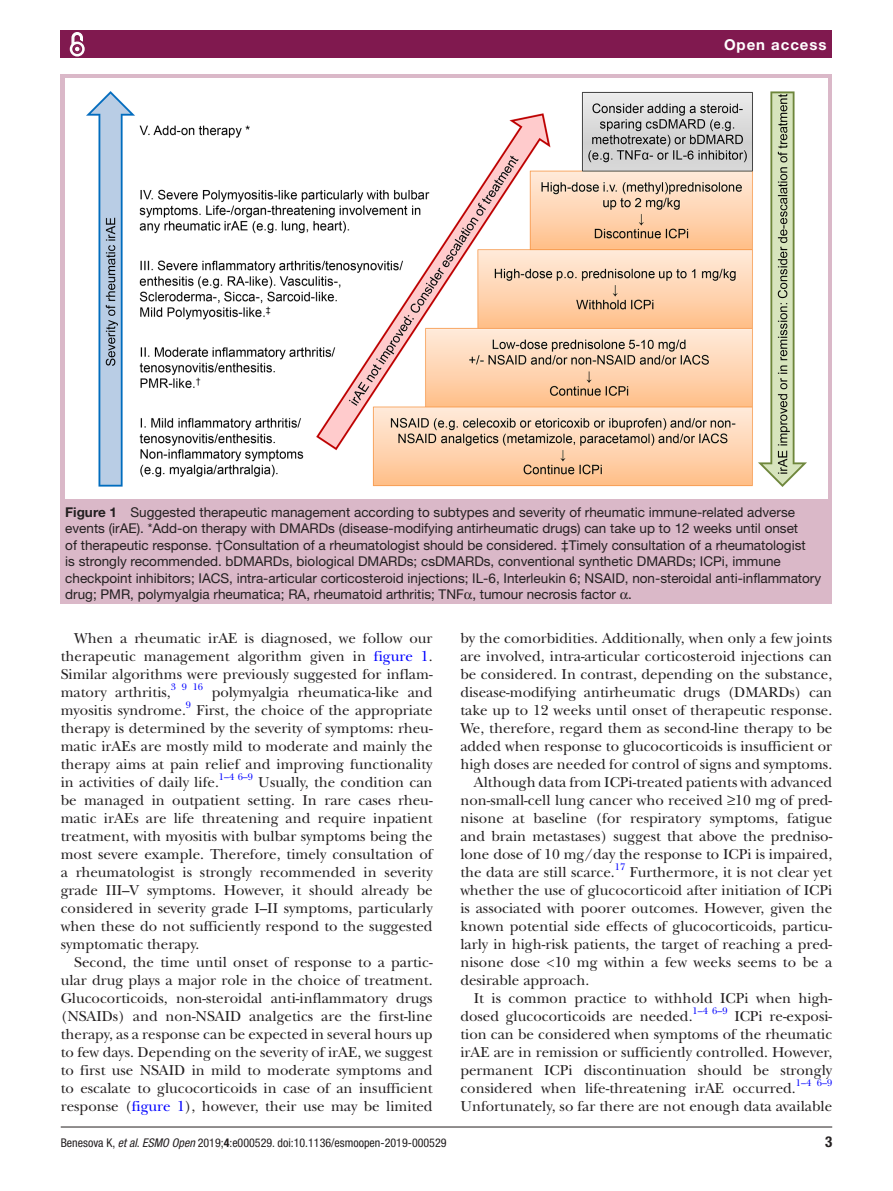
<style>
.page{position:relative;width:893px;height:1191px;background:#fff}
.page>*{position:absolute;margin:0;border:0;box-sizing:border-box;transform-origin:0 0}
.t1{font:15px/18px "New Baskerville";color:#231f20;text-align:justify}
.t2{font:700 15px "Helvetica Neue LT Std";letter-spacing:.065em;color:#fff}
.t3{font:700 condensed 15px "Helvetica Neue LT Std";color:#231f20}
.t4{font:13.5px/16.5px "Helvetica Neue LT Std";color:#231f20}
.t5{font:condensed 12px "Helvetica Neue LT Std";color:#231f20}
.t6{font:9.9px "New Baskerville";color:#00f}
.s1{font-weight:700}
.s2{color:#00f}
.s3{font-style:italic}
</style>
<div class="page">
<div style="left:61px;top:31px;width:771px;height:27px;background:#80194f"></div>
<svg style="left:69px;top:32px;width:16px;height:25px"></svg>
<div style="left:74px;top:45px;width:7px;height:8px;border:1px solid #80194f;border-radius:50%"></div>
<hr style="left:61px;top:1126px;width:771px;height:1px;background:#231f20">
<div style="left:61px;top:74px;width:771px;height:530px;background:#dab8c8"></div>
<div style="left:65px;top:79px;width:763px;height:420px;background:#fff"></div>
<img style="left:86px;top:91px;width:720px;height:395px">
<p class="t2" style="left:724px;top:35px;width:104px">Open access</p>
<p class="t4" style="left:65px;top:503px;width:757px"><span class="s1">Figure 1</span> Suggested therapeutic management according to subtypes and severity of rheumatic immune-related adverse events (irAE). *Add-on therapy with DMARDs (disease-modifying antirheumatic drugs) can take up to 12 weeks until onset<br>of therapeutic response. †Consultation of a rheumatologist should be considered. ‡Timely consultation of a rheumatologist<br>is strongly recommended. bDMARDs, biological DMARDs; csDMARDs, conventional synthetic DMARDs; ICPi, immune checkpoint inhibitors; IACS, intra-articular corticosteroid injections; IL-6, Interleukin 6; NSAID, non-steroidal anti-inflammatory drug; PMR, polymyalgia rheumatica; RA, rheumatoid arthritis; TNF , tumour necrosis factor .</p>
<p class="t1" style="left:61px;top:629px;width:373px;text-indent:14px">When a rheumatic irAE is diagnosed, we follow our therapeutic management algorithm given in <span class="s2">figure 1</span>.<br>Similar algorithms were previously suggested for inflam&shy;matory arthritis,</p>
<p class="t1" style="left:460px;top:629px;width:373px">by the comorbidities. Additionally, when only a few joints</p>
<p class="t1" style="left:460px;top:647px;width:373px">are involved, intra-articular corticosteroid injections can</p>
<p class="t1" style="left:460px;top:665px;width:373px">be considered. In contrast, depending on the substance,</p>
<p class="t1" style="left:460px;top:683px;width:373px">disease-modifying antirheumatic drugs (DMARDs) can</p>
<p class="t1" style="left:460px;top:701px;width:373px">take up to 12 weeks until onset of therapeutic response.</p>
<p class="t1" style="left:460px;top:719px;width:373px">We, therefore, regard them as second-line therapy to be</p>
<p class="t1" style="left:460px;top:737px;width:373px">added when response to glucocorticoids is insufficient or</p>
<p class="t1" style="left:460px;top:755px;width:373px">high doses are needed for control of signs and symptoms.</p>
<p class="t1" style="left:474px;top:773px;width:360px">Although data from ICPi-treated patients with advanced</p>
<p class="t1" style="left:460px;top:791px;width:373px">non-small-cell lung cancer who received ≥10 mg of pred-</p>
<p class="t1" style="left:460px;top:809px;width:373px">nisone at baseline (for respiratory symptoms, fatigue</p>
<p class="t1" style="left:460px;top:827px;width:373px">and brain metastases) suggest that above the predniso-</p>
<p class="t1" style="left:460px;top:845px;width:373px">lone dose of 10 mg/day the response to ICPi is impaired,</p>
<p class="t1" style="left:460px;top:863px;width:156px">the data are still scarce.</p>
<p class="t6" style="left:171px;top:681px;width:34px">3 9 16</p>
<p class="t1" style="left:212px;top:683px;width:222px">polymyalgia rheumatica-like and</p>
<p class="t1" style="left:61px;top:701px;width:127px">myositis syndrome.</p>
<p class="t6" style="left:186px;top:699px;width:7px">9</p>
<p class="t1" style="left:61px;top:701px;width:373px;text-indent:136px">First, the choice of the appropriate therapy is determined by the severity of symptoms: rheu&shy;matic irAEs are mostly mild to moderate and mainly the therapy aims at pain relief and improving functionality in activities of daily life.</p>
<p class="t6" style="left:219px;top:771px;width:36px">1–4 6–9</p>
<p class="t1" style="left:61px;top:773px;width:373px;text-indent:198px">Usually, the condition can be managed in outpatient setting. In rare cases rheu&shy;matic irAEs are life threatening and require inpatient treatment, with myositis with bulbar symptoms being the most severe example. Therefore, timely consultation of a rheumatologist is strongly recommended in severity grade III–V symptoms. However, it should already be considered in severity grade I–II symptoms, particularly when these do not sufficiently respond to the suggested symptomatic therapy.</p>
<p class="t1" style="left:61px;top:953px;width:373px;text-indent:14px">Second, the time until onset of response to a partic&shy;ular drug plays a major role in the choice of treatment.<br>Glucocorticoids, non-steroidal anti-inflammatory drugs (NSAIDs) and non-NSAID analgetics are the first-line therapy, as a response can be expected in several hours up to few days. Depending on the severity of irAE, we suggest to first use NSAID in mild to moderate symptoms and to escalate to glucocorticoids in case of an insufficient response (<span class="s2">figure 1</span>), however, their use may be limited</p>
<p class="t6" style="left:615px;top:861px;width:12px">17</p>
<p class="t1" style="left:460px;top:863px;width:373px;text-indent:169px">Furthermore, it is not clear yet whether the use of glucocorticoid after initiation of ICPi is associated with poorer outcomes. However, given the known potential side effects of glucocorticoids, particu&shy;larly in high-risk patients, the target of reaching a pred&shy;nisone dose &lt;10 mg within a few weeks seems to be a desirable approach.</p>
<p class="t1" style="left:460px;top:989px;width:373px;text-indent:14px">It is common practice to withhold ICPi when high&shy;dosed glucocorticoids are needed.<sup>1–4</sup> <sup>6–9</sup> ICPi re-exposi&shy;tion can be considered when symptoms of the rheumatic irAE are in remission or sufficiently controlled. However, permanent ICPi discontinuation should be strongly considered when life-threatening irAE occurred.</p>
<p class="t6" style="left:796px;top:1077px;width:38px">1–4 6–9</p>
<p class="t1" style="left:460px;top:1097px;width:373px">Unfortunately, so far there are not enough data available</p>
<p class="t5" style="left:61px;top:1135px;width:387px">Benesova K, <span class="s3">et al</span>. <span class="s3">ESMO Open</span> 2019;<span class="s1">4</span>:e000529. doi:10.1136/esmoopen-2019-000529</p>
<p class="t3" style="left:825px;top:1132px;width:9px">3</p>
</div>
